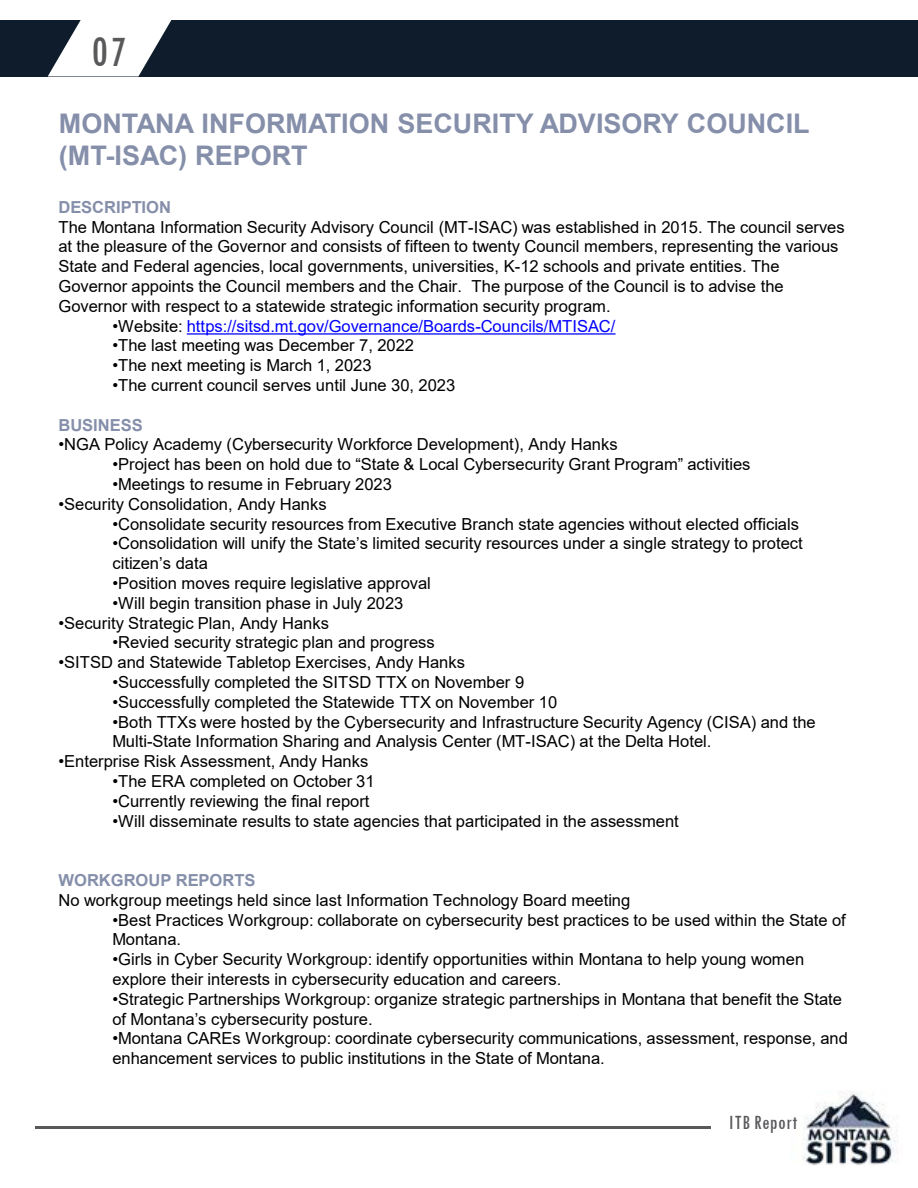
<style>
.page{position:relative;width:918px;height:1188px;background:#fff}
.page>*{position:absolute;margin:0;border:0;box-sizing:border-box;transform-origin:0 0}
.t1{font:condensed 45px "Tw Cen";color:#59595c}
.t2{font:700 27px "Arial";color:#858faa}
.t3{font:condensed 21px "Tw Cen";letter-spacing:.02em;color:#59595c}
.t4{font:16.5px/19.8px "Arial";color:#000}
.t5{font:16.5px "Arial";color:#00f}
.t6{font:700 16.5px "Arial";letter-spacing:-.005em;color:#858faa}
.s1{color:#000}
</style>
<div class="page">
<div style="left:0;top:20px;width:918px;height:56px;background:#0f1c2c"></div>
<svg style="left:48px;top:20px;width:124px;height:56px"></svg>
<hr style="left:35px;top:1126px;width:676px;height:3px;background:#59595c">
<img style="left:802px;top:1092px;width:95px;height:73px">
<svg style="left:187px;top:333px;width:429px;height:2px"></svg>
<p class="t1" style="left:91px;top:24px;width:36px">07</p>
<p class="t2" style="left:59px;top:104px;width:752px">MONTANA INFORMATION SECURITY ADVISORY COUNCIL</p>
<p class="t2" style="left:59px;top:137px;width:250px">(MT-ISAC) REPORT</p>
<p class="t6" style="left:58px;top:195px;width:114px">DESCRIPTION</p>
<p class="t4" style="left:58px;top:217px;width:788px">The Montana Information Security Advisory Council (MT-ISAC) was established in 2015. The council serves at the pleasure of the Governor and consists of fifteen to twenty Council members, representing the various State and Federal agencies, local governments, universities, K-12 schools and private entities. The Governor appoints the Council members and the Chair. The purpose of the Council is to advise the Governor with respect to a statewide strategic information security program.</p>
<p class="t5" style="left:112px;top:314px;width:504px"><span class="s1">•Website:</span> https://sitsd.mt.gov/Governance/Boards-Councils/MTISAC/</p>
<p class="t4" style="left:112px;top:336px;width:303px">•The last meeting was December 7, 2022</p>
<p class="t4" style="left:112px;top:355px;width:261px">•The next meeting is March 1, 2023</p>
<p class="t4" style="left:112px;top:375px;width:344px">•The current council serves until June 30, 2023</p>
<p class="t6" style="left:58px;top:413px;width:86px">BUSINESS</p>
<p class="t4" style="left:58px;top:435px;width:561px">•NGA Policy Academy (Cybersecurity Workforce Development), Andy Hanks</p>
<p class="t4" style="left:112px;top:454px;width:640px">•Project has been on hold due to “State &amp; Local Cybersecurity Grant Program” activities</p>
<p class="t4" style="left:112px;top:474px;width:281px">•Meetings to resume in February 2023</p>
<p class="t4" style="left:58px;top:494px;width:270px">•Security Consolidation, Andy Hanks</p>
<p class="t4" style="left:112px;top:514px;width:688px">•Consolidate security resources from Executive Branch state agencies without elected officials</p>
<p class="t4" style="left:112px;top:534px;width:692px">•Consolidation will unify the State’s limited security resources under a single strategy to protect citizen’s data</p>
<p class="t4" style="left:112px;top:573px;width:320px">•Position moves require legislative approval</p>
<p class="t4" style="left:112px;top:593px;width:293px">•Will begin transition phase in July 2023</p>
<p class="t4" style="left:58px;top:613px;width:272px">•Security Strategic Plan, Andy Hanks</p>
<p class="t4" style="left:112px;top:633px;width:324px">•Revied security strategic plan and progress</p>
<p class="t4" style="left:58px;top:652px;width:408px">•SITSD and Statewide Tabletop Exercises, Andy Hanks</p>
<p class="t4" style="left:112px;top:672px;width:413px">•Successfully completed the SITSD TTX on November 9</p>
<p class="t4" style="left:112px;top:692px;width:446px">•Successfully completed the Statewide TTX on November 10</p>
<p class="t4" style="left:112px;top:712px;width:705px">•Both TTXs were hosted by the Cybersecurity and Infrastructure Security Agency (CISA) and the<br>Multi-State Information Sharing and Analysis Center (MT-ISAC) at the Delta Hotel.</p>
<p class="t4" style="left:58px;top:751px;width:312px">•Enterprise Risk Assessment, Andy Hanks</p>
<p class="t4" style="left:112px;top:771px;width:264px">•The ERA completed on October 31</p>
<p class="t4" style="left:112px;top:791px;width:259px">•Currently reviewing the final report</p>
<p class="t4" style="left:112px;top:811px;width:568px">•Will disseminate results to state agencies that participated in the assessment</p>
<p class="t6" style="left:58px;top:868px;width:198px">WORKGROUP REPORTS</p>
<p class="t4" style="left:58px;top:890px;width:573px">No workgroup meetings held since last Information Technology Board meeting</p>
<p class="t4" style="left:112px;top:910px;width:735px">•Best Practices Workgroup: collaborate on cybersecurity best practices to be used within the State of<br>Montana.</p>
<p class="t4" style="left:112px;top:949px;width:693px">•Girls in Cyber Security Workgroup: identify opportunities within Montana to help young women explore their interests in cybersecurity education and careers.</p>
<p class="t4" style="left:112px;top:989px;width:731px">•Strategic Partnerships Workgroup: organize strategic partnerships in Montana that benefit the State of Montana’s cybersecurity posture.</p>
<p class="t4" style="left:112px;top:1029px;width:737px">•Montana CAREs Workgroup: coordinate cybersecurity communications, assessment, response, and enhancement services to public institutions in the State of Montana.</p>
<p class="t3" style="left:729px;top:1110px;width:70px">ITB Report</p>
</div>
